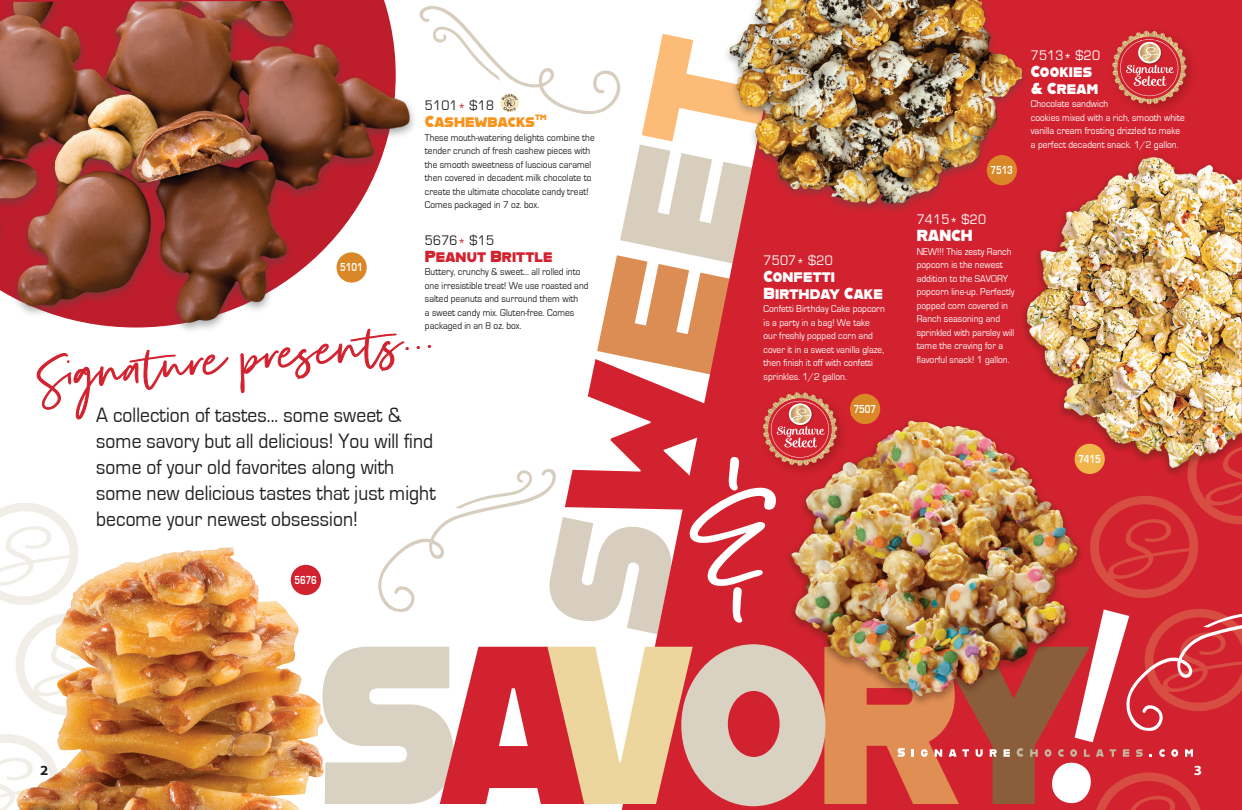
<style>
.page{position:relative;width:1242px;height:810px;background:#fff}
.page>*{position:absolute;margin:0;border:0;box-sizing:border-box;transform-origin:0 0}
.t1{font:21.4px/26px "Eurostile";letter-spacing:.005em;color:#231f20;scale:.91 1}
.t2{font:16px/17px "Alfarn";letter-spacing:.01em;color:#fff;scale:.88 1}
.t3{font:16px "Alfarn";letter-spacing:.01em;color:#f7931d;scale:.88 1}
.t4{font:16px "Alfarn";letter-spacing:.01em;color:#d3222f;scale:.88 1}
.t5{font:14.3px "Eurostile";letter-spacing:.02em;color:#fff;scale:.91 1}
.t6{font:14.3px "Eurostile";letter-spacing:.02em;color:#231f20;scale:.91 1}
.t7{font:700 14px "Myriad Pro";color:#231f20;scale:1.07 1}
.t8{font:700 14px "Myriad Pro";color:#fff;scale:1.07 1}
.t9{font:700 12px "Eurostile";letter-spacing:-.005em;color:#fff;scale:.75 1}
.t10{font:10.2px/13.5px "Eurostile";letter-spacing:.005em;color:#fff;scale:.91 1}
.t11{font:10.2px/13.5px "Eurostile";letter-spacing:.005em;color:#231f20;scale:.91 1}
.s1{color:#d5212f}
</style>
<div class="page">
<img style="left:0;top:0;width:1242px;height:810px">
<svg style="left:37px;top:350px;width:191px;height:70px"></svg>
<img style="left:240px;top:6px;width:1002px;height:804px">
<p class="t9" style="left:340px;top:261px;width:31px">5101</p>
<h3 class="t6" style="left:425px;top:98px;width:78px">5101<span class="s1">*</span> $18</h3>
<h2 class="t3" style="left:425px;top:112px;width:140px">Cashewbacks<sup>tm</sup></h2>
<p class="t11" style="left:425px;top:131px;width:188px">These mouth-watering delights combine the tender crunch of fresh cashew pieces with the smooth sweetness of luscious caramel then covered in decadent milk chocolate to create the ultimate chocolate candy treat!<br>Comes packaged in 7 oz. box.</p>
<h3 class="t6" style="left:425px;top:232px;width:78px">5676<span class="s1">*</span> $15</h3>
<h2 class="t4" style="left:425px;top:247px;width:147px">Peanut Brittle</h2>
<p class="t11" style="left:425px;top:265px;width:182px">Buttery, crunchy &amp; sweet... all rolled into one irresistible treat! We use roasted and salted peanuts and surround them with<br>a sweet candy mix. Gluten-free. Comes packaged in an 8 oz. box.</p>
<h1 class="t1" style="left:96px;top:403px;width:375px">A collection of tastes... some sweet &amp; some savory but all delicious! You will find some of your old favorites along with some new delicious tastes that just might become your newest obsession!</h1>
<p class="t9" style="left:295px;top:573px;width:31px">5676</p>
<h3 class="t5" style="left:764px;top:252px;width:78px">7507* $20</h3>
<h2 class="t2" style="left:764px;top:267px;width:137px">Confetti<br>Birthday Cake</h2>
<p class="t10" style="left:764px;top:302px;width:135px">Confetti Birthday Cake popcorn is a party in a bag! We take our freshly popped corn and cover it in a sweet vanilla glaze, then finish it off with confetti sprinkles. 1/2 gallon.</p>
<p class="t9" style="left:854px;top:402px;width:31px">7507</p>
<p class="t9" style="left:991px;top:163px;width:31px">7513</p>
<h3 class="t5" style="left:917px;top:212px;width:78px">7415* $20</h3>
<h2 class="t2" style="left:917px;top:226px;width:65px">RANCH</h2>
<p class="t10" style="left:917px;top:245px;width:109px">NEW!!! This zesty Ranch popcorn is the newest addition to the SAVORY popcorn line-up. Perfectly popped corn covered in<br>Ranch seasoning and sprinkled with parsley will tame the craving for a flavorful snack! 1 gallon.</p>
<h3 class="t5" style="left:1031px;top:48px;width:78px">7513* $20</h3>
<h2 class="t2" style="left:1031px;top:62px;width:78px">Cookies &amp; Cream</h2>
<p class="t10" style="left:1031px;top:98px;width:171px">Chocolate sandwich<br>cookies mixed with a rich, smooth white vanilla cream frosting drizzled to make a perfect decadent snack. 1/2 gallon.</p>
<p class="t9" style="left:1078px;top:452px;width:31px">7415</p>
<h3 class="t7" style="left:40px;top:762px;width:9px">2</h3>
<h3 class="t8" style="left:1194px;top:762px;width:9px">3</h3>
</div>
